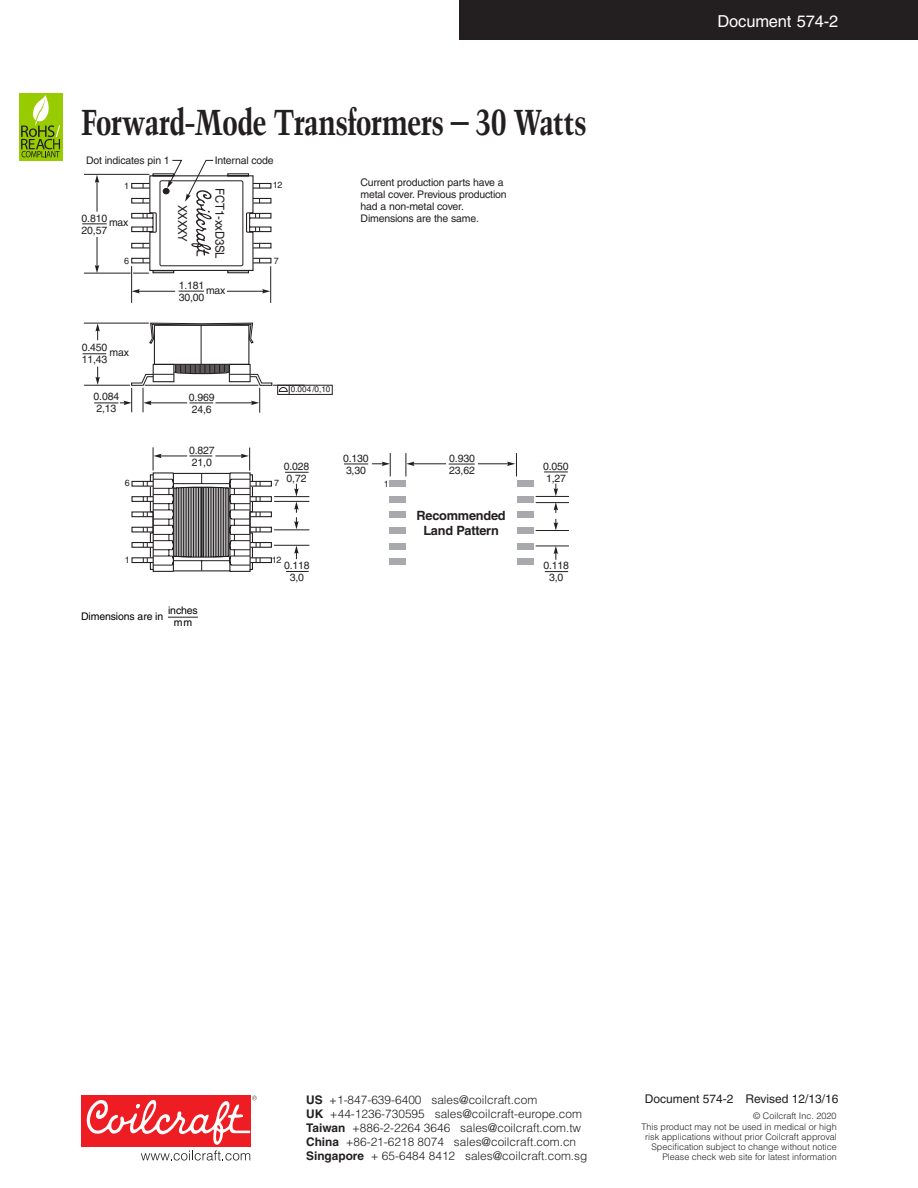
<style>
.page{position:relative;width:918px;height:1188px;background:#fff}
.page>*{position:absolute;margin:0;border:0;box-sizing:border-box;transform-origin:0 0}
.t1{font:700 condensed 36px "Trump Mediaeval";letter-spacing:-.02em;color:#231f20}
.Document_number{font:16.5px "Helvetica";letter-spacing:-.01em;color:#fff}
.t2{font:700 12.75px/15.1px "Helvetica";letter-spacing:-.015em;color:#231f20;text-align:center}
.t3{font:12.3px "Helvetica";letter-spacing:-.015em;color:#231f20;scale:.92 1}
.t4{font:12px "Helvetica";color:#231f20}
.t5{font:300 11.85px "Helvetica";color:#231f20}
.t6{font:700 11.85px/14.1px "Helvetica";color:#231f20}
.t7{font:10.5px/12.1px "Helvetica";letter-spacing:-.015em;color:#231f20}
.Dimensions{font:10.5px/12px "Helvetica";letter-spacing:-.01em;color:#000;text-align:center}
.t8{font:300 9px/9.9px "Helvetica";color:#231f20;text-align:right}
.t9{font:9px "Helvetica";color:#231f20}
.t10{font:8.1px "Helvetica";color:#231f20}
.s1{font-weight:700}
</style>
<div class="page">
<div style="left:459px;top:0;width:459px;height:40px;background:#231f20"></div>
<div style="left:81px;top:1096px;width:169px;height:51px;background:#ee1d23"></div>
<svg style="left:86px;top:1096px;width:171px;height:65px"></svg>
<div style="left:19px;top:93px;width:43px;height:67px;background:#9c0"></div>
<svg style="left:21px;top:95px;width:39px;height:62px"></svg>
<hr style="left:168px;top:617px;width:30px;height:1px;background:#231f20">
<hr style="left:536px;top:496px;width:33px;height:1px;background:#231f20">
<hr style="left:536px;top:502px;width:33px;height:1px;background:#231f20">
<hr style="left:536px;top:530px;width:33px;height:1px;background:#231f20">
<hr style="left:536px;top:546px;width:33px;height:1px;background:#231f20">
<svg style="left:449px;top:464px;width:26px;height:1px"></svg>
<svg style="left:544px;top:472px;width:24px;height:1px"></svg>
<svg style="left:545px;top:571px;width:23px;height:1px"></svg>
<svg style="left:554px;top:502px;width:4px;height:11px"></svg>
<svg style="left:554px;top:546px;width:4px;height:14px"></svg>
<svg style="left:554px;top:484px;width:4px;height:12px"></svg>
<svg style="left:554px;top:519px;width:4px;height:11px"></svg>
<hr style="left:412px;top:463px;width:34px;height:1px;background:#231f20">
<svg style="left:406px;top:453px;width:8px;height:23px"></svg>
<hr style="left:478px;top:463px;width:32px;height:1px;background:#231f20">
<svg style="left:507px;top:453px;width:10px;height:23px"></svg>
<svg style="left:344px;top:453px;width:47px;height:23px"></svg>
<hr style="left:201px;top:325px;width:1px;height:39px;background:#231f20">
<hr style="left:84px;top:385px;width:46px;height:1px;background:#231f20">
<hr style="left:84px;top:323px;width:65px;height:1px;background:#231f20">
<hr style="left:84px;top:273px;width:47px;height:1px;background:#231f20">
<hr style="left:84px;top:174px;width:65px;height:1px;background:#231f20">
<hr style="left:131px;top:266px;width:1px;height:37px;background:#231f20">
<hr style="left:270px;top:266px;width:1px;height:37px;background:#231f20">
<svg style="left:179px;top:291px;width:25px;height:1px"></svg>
<svg style="left:83px;top:353px;width:23px;height:1px"></svg>
<svg style="left:82px;top:223px;width:25px;height:1px"></svg>
<hr style="left:97px;top:180px;width:1px;height:32px;background:#231f20">
<svg style="left:95px;top:175px;width:4px;height:8px"></svg>
<svg style="left:95px;top:323px;width:5px;height:17px"></svg>
<hr style="left:97px;top:237px;width:1px;height:31px;background:#231f20">
<svg style="left:95px;top:265px;width:4px;height:8px"></svg>
<hr style="left:227px;top:291px;width:38px;height:1px;background:#231f20">
<svg style="left:262px;top:289px;width:8px;height:4px"></svg>
<hr style="left:137px;top:291px;width:38px;height:1px;background:#231f20">
<svg style="left:132px;top:289px;width:8px;height:4px"></svg>
<div style="left:277px;top:385px;width:56px;height:10px;border:1px solid #231f20"></div>
<div style="left:390px;top:559px;width:16px;height:6px;background:#a8a9ad"></div>
<div style="left:390px;top:543px;width:16px;height:7px;background:#a8a9ad"></div>
<div style="left:390px;top:527px;width:16px;height:7px;background:#a8a9ad"></div>
<div style="left:390px;top:512px;width:16px;height:6px;background:#a8a9ad"></div>
<div style="left:390px;top:496px;width:16px;height:7px;background:#a8a9ad"></div>
<div style="left:390px;top:480px;width:16px;height:7px;background:#a8a9ad"></div>
<div style="left:517px;top:559px;width:16px;height:6px;background:#a8a9ad"></div>
<div style="left:517px;top:543px;width:16px;height:7px;background:#a8a9ad"></div>
<div style="left:517px;top:527px;width:16px;height:7px;background:#a8a9ad"></div>
<div style="left:517px;top:512px;width:16px;height:6px;background:#a8a9ad"></div>
<div style="left:517px;top:496px;width:16px;height:7px;background:#a8a9ad"></div>
<div style="left:517px;top:480px;width:16px;height:7px;background:#a8a9ad"></div>
<div style="left:154px;top:325px;width:95px;height:40px;border:1px solid #231f20"></div>
<svg style="left:149px;top:322px;width:105px;height:22px"></svg>
<svg style="left:131px;top:160px;width:141px;height:114px"></svg>
<div style="left:160px;top:180px;width:83px;height:86px;border:1px solid #231f20;border-radius:2px"></div>
<svg style="left:94px;top:363px;width:215px;height:209px"></svg>
<h1 class="t1" style="left:81px;top:100px;width:507px">Forward-Mode Transformers – 30 Watts</h1>
<p class="t7" style="left:86px;top:154px;width:85px">Dot indicates pin 1</p>
<p class="t7" style="left:215px;top:154px;width:61px">Internal code</p>
<p class="t3" style="left:227px;top:188px;width:78px;rotate:90deg">FCT1-xxD3SL</p>
<p class="t9" style="left:273px;top:180px;width:11px">12</p>
<p class="t9" style="left:124px;top:180px;width:7px">1</p>
<p class="t3" style="left:190px;top:205px;width:42px;rotate:90deg">XXXXY</p>
<p class="t7" style="left:82px;top:212px;width:27px">0.810<br>20,57</p>
<p class="t7" style="left:109px;top:216px;width:21px">max</p>
<p class="t9" style="left:124px;top:256px;width:7px">6</p>
<p class="t9" style="left:274px;top:256px;width:7px">7</p>
<p class="t7" style="left:179px;top:279px;width:27px">1.181<br>30,00</p>
<p class="t7" style="left:206px;top:284px;width:21px">max</p>
<p class="t7" style="left:361px;top:176px;width:148px">Current production parts have a metal cover. Previous production had a non-metal cover.<br>Dimensions are the same.</p>
<p class="t7" style="left:82px;top:341px;width:27px">0.450<br>11,43</p>
<p class="t7" style="left:110px;top:347px;width:21px">max</p>
<p class="t7" style="left:94px;top:390px;width:27px">0.084<br>2,13</p>
<p class="t9" style="left:125px;top:478px;width:7px">6</p>
<p class="t9" style="left:125px;top:555px;width:7px">1</p>
<p class="t7" style="left:189px;top:391px;width:27px">0.969<br>24,6</p>
<p class="t7" style="left:189px;top:444px;width:27px">0.827<br>21,0</p>
<p class="Dimensions" style="left:81px;top:610px;width:84px">Dimensions are in</p>
<p class="Dimensions" style="left:168px;top:604px;width:31px">inches mm</p>
<p class="t10" style="left:291px;top:385px;width:41px">0.004/0,10</p>
<p class="t7" style="left:284px;top:460px;width:27px">0.028<br>0,72</p>
<p class="t9" style="left:274px;top:478px;width:7px">7</p>
<p class="t7" style="left:343px;top:452px;width:27px">0.130<br>3,30</p>
<p class="t7" style="left:543px;top:460px;width:27px">0.050<br>1,27</p>
<p class="t7" style="left:449px;top:452px;width:27px">0.930<br>23,62</p>
<p class="t9" style="left:384px;top:479px;width:7px">1</p>
<p class="t2" style="left:416px;top:508px;width:91px">Recommended<br>Land Pattern</p>
<p class="t9" style="left:272px;top:555px;width:11px">12</p>
<p class="t7" style="left:284px;top:559px;width:27px;text-align:center">0.118<br>3,0</p>
<p class="t7" style="left:543px;top:560px;width:27px;text-align:center">0.118<br>3,0</p>
<p class="Document_number" style="left:718px;top:11px;width:122px">Document 574-2</p>
<p class="t4" style="left:645px;top:1092px;width:195px">Document 574-2 Revised 12/13/16</p>
<p class="t5" style="left:306px;top:1092px;width:233px"><span class="s1">US</span> +1-847-639-6400 sales@coilcraft.com</p>
<p class="t5" style="left:330px;top:1107px;width:254px">+44-1236-730595 sales@coilcraft-europe.com</p>
<p class="t5" style="left:352px;top:1121px;width:231px">+886-2-2264 3646 sales@coilcraft.com.tw</p>
<p class="t5" style="left:346px;top:1135px;width:232px">+86-21-6218 8074 sales@coilcraft.com.cn</p>
<p class="t5" style="left:371px;top:1149px;width:218px">+ 65-6484 8412 sales@coilcraft.com.sg</p>
<p class="t6" style="left:306px;top:1107px;width:60px">UK<br>Taiwan<br>China<br>Singapore</p>
<p class="t8" style="left:642px;top:1110px;width:197px;line-height:11.4px">© Coilcraft Inc. 2020<br>This product may not be used in medical or high</p>
<p class="t8" style="left:645px;top:1132px;width:196px">risk applications without prior Coilcraft approval.<br>Specification subject to change without notice.<br>Please check web site for latest information.</p>
</div>
